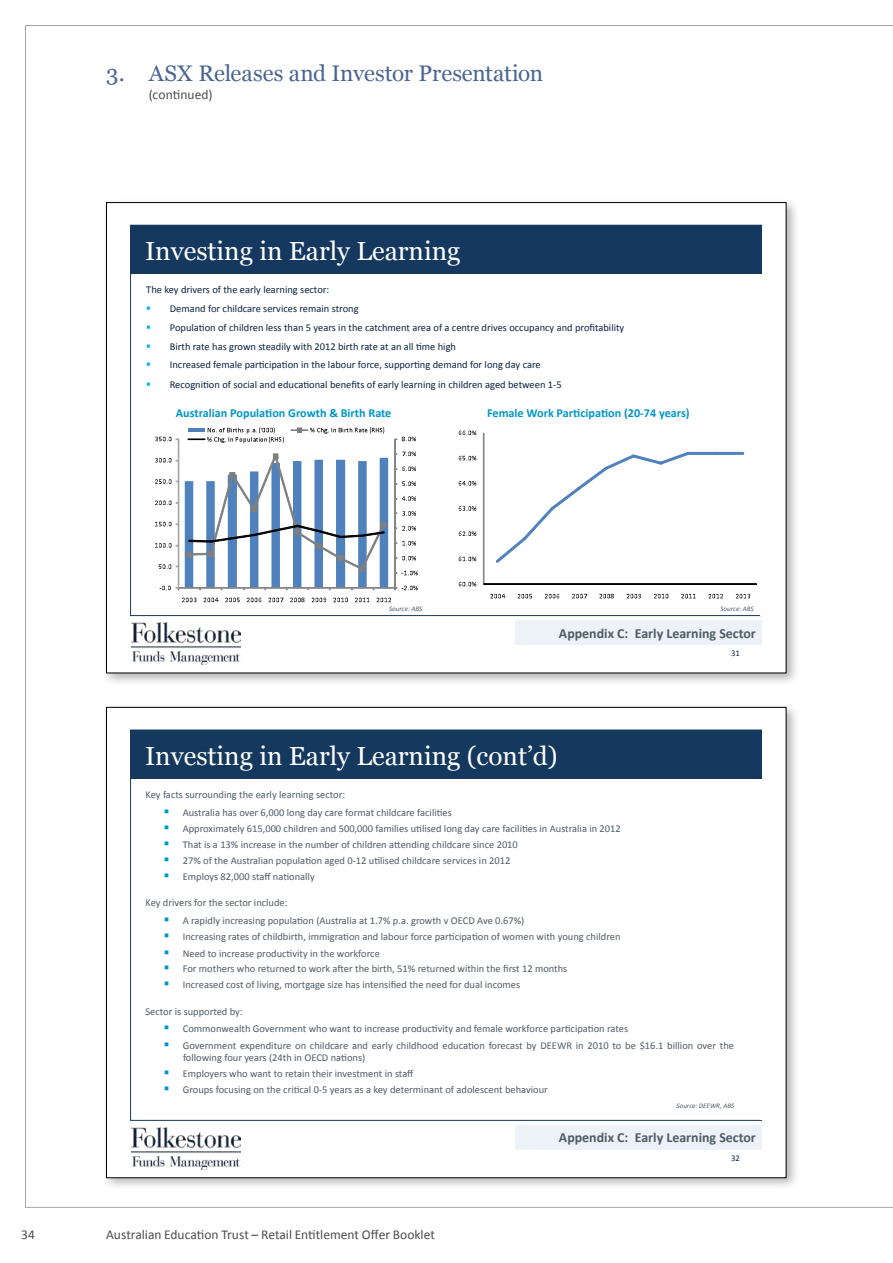
<style>
.page{position:relative;width:893px;height:1263px;background:#fff}
.page>*{position:absolute;margin:0;border:0;box-sizing:border-box;transform-origin:0 0}
.t1{font:26.1px "Georgia";color:#fff}
.t2{font:22.5px "Georgia";letter-spacing:-.005em;color:#4b6590}
.t3{font:700 13.95px "Calibri";color:#4f5c67}
.t4{font:13.5px "Calibri";color:#4d4d4f}
.t5{font:700 12.15px "Calibri";color:#0095c8}
.t6{font:10.5px/12.1px "Calibri";color:#4f5c67}
.t7{font:10.5px "Calibri";color:#0c2340}
.t8{font:8.7px "Calibri";color:#11294b}
.t9{font:italic 6.9px "Calibri";color:#4f5c67}
.s1{color:#00b0f0}
.s2{color:#0095c8}
</style>
<div class="page">
<div style="left:102px;top:702px;width:698px;height:489px;background:#000;opacity:.3"></div>
<div style="left:106px;top:707px;width:680px;height:471px;background:#fff"></div>
<div style="left:131px;top:730px;width:631px;height:49px;background:#14385e"></div>
<img style="left:131px;top:1128px;width:109px;height:42px">
<div style="left:515px;top:1125px;width:247px;height:25px;background:#ecf2f7"></div>
<div style="left:102px;top:198px;width:698px;height:488px;background:#000;opacity:.3"></div>
<div style="left:106px;top:203px;width:680px;height:470px;background:#fff"></div>
<div style="left:131px;top:225px;width:631px;height:49px;background:#14385e"></div>
<img style="left:131px;top:623px;width:109px;height:42px">
<div style="left:394px;top:439px;width:2px;height:149px;border:1px solid #868686"></div>
<hr style="left:179px;top:588px;width:216px;height:1px;background:#868686">
<div style="left:178px;top:587px;width:217px;height:1px;border:1px solid #868686"></div>
<div style="left:178px;top:439px;width:1px;height:149px;border:1px solid #a6a6a6"></div>
<svg style="left:185px;top:453px;width:203px;height:137px"></svg>
<svg style="left:394px;top:586px;width:24px;height:4px"></svg>
<svg style="left:395px;top:571px;width:23px;height:4px"></svg>
<svg style="left:395px;top:556px;width:21px;height:4px"></svg>
<svg style="left:395px;top:541px;width:21px;height:4px"></svg>
<svg style="left:395px;top:526px;width:21px;height:5px"></svg>
<svg style="left:395px;top:511px;width:21px;height:5px"></svg>
<svg style="left:395px;top:496px;width:21px;height:5px"></svg>
<svg style="left:395px;top:481px;width:21px;height:5px"></svg>
<svg style="left:395px;top:466px;width:21px;height:5px"></svg>
<svg style="left:395px;top:452px;width:21px;height:4px"></svg>
<svg style="left:395px;top:437px;width:21px;height:4px"></svg>
<svg style="left:182px;top:598px;width:14px;height:4px"></svg>
<svg style="left:204px;top:598px;width:15px;height:4px"></svg>
<svg style="left:225px;top:598px;width:15px;height:4px"></svg>
<svg style="left:247px;top:598px;width:14px;height:4px"></svg>
<svg style="left:269px;top:598px;width:15px;height:4px"></svg>
<svg style="left:290px;top:598px;width:14px;height:4px"></svg>
<svg style="left:312px;top:598px;width:14px;height:4px"></svg>
<svg style="left:333px;top:598px;width:15px;height:4px"></svg>
<svg style="left:355px;top:598px;width:14px;height:4px"></svg>
<svg style="left:377px;top:598px;width:14px;height:4px"></svg>
<svg style="left:160px;top:586px;width:19px;height:4px"></svg>
<svg style="left:159px;top:564px;width:20px;height:5px"></svg>
<svg style="left:155px;top:543px;width:24px;height:5px"></svg>
<svg style="left:155px;top:522px;width:24px;height:4px"></svg>
<svg style="left:155px;top:500px;width:24px;height:5px"></svg>
<svg style="left:155px;top:479px;width:24px;height:5px"></svg>
<svg style="left:155px;top:458px;width:24px;height:4px"></svg>
<svg style="left:155px;top:437px;width:24px;height:4px"></svg>
<svg style="left:290px;top:427px;width:94px;height:7px"></svg>
<svg style="left:187px;top:427px;width:97px;height:16px"></svg>
<div style="left:515px;top:620px;width:247px;height:25px;background:#ecf2f7"></div>
<div style="left:483px;top:433px;width:1px;height:151px;border:1px solid #868686"></div>
<div style="left:483px;top:583px;width:274px;height:2px;border:1px solid #000"></div>
<svg style="left:496px;top:451px;width:193px;height:112px"></svg>
<div style="left:687px;top:452px;width:30px;height:3px;border:1px solid #4f81bd"></div>
<div style="left:714px;top:452px;width:30px;height:3px;border:1px solid #4f81bd"></div>
<svg style="left:459px;top:582px;width:17px;height:4px"></svg>
<svg style="left:459px;top:557px;width:17px;height:4px"></svg>
<svg style="left:459px;top:531px;width:17px;height:5px"></svg>
<svg style="left:459px;top:506px;width:17px;height:5px"></svg>
<svg style="left:459px;top:481px;width:17px;height:5px"></svg>
<svg style="left:459px;top:456px;width:17px;height:4px"></svg>
<svg style="left:459px;top:431px;width:17px;height:4px"></svg>
<svg style="left:490px;top:594px;width:15px;height:4px"></svg>
<svg style="left:518px;top:594px;width:14px;height:4px"></svg>
<svg style="left:545px;top:594px;width:14px;height:4px"></svg>
<svg style="left:572px;top:594px;width:15px;height:4px"></svg>
<svg style="left:599px;top:594px;width:15px;height:4px"></svg>
<svg style="left:627px;top:594px;width:14px;height:4px"></svg>
<svg style="left:654px;top:594px;width:14px;height:4px"></svg>
<svg style="left:681px;top:594px;width:15px;height:4px"></svg>
<svg style="left:709px;top:594px;width:14px;height:4px"></svg>
<svg style="left:736px;top:594px;width:14px;height:4px"></svg>
<h2 class="t2" style="left:106px;top:57px;width:438px">3. ASX Releases and Investor Presentation</h2>
<p class="t4" style="left:149px;top:86px;width:65px">(continued)</p>
<h1 class="t1" style="left:145px;top:232px;width:317px">Investing in Early Learning</h1>
<p class="t7" style="left:146px;top:283px;width:185px">The key drivers of the early learning sector:</p>
<p class="t7" style="left:146px;top:302px;width:214px"><span class="s1">▪</span> Demand for childcare services remain strong</p>
<p class="t7" style="left:146px;top:321px;width:480px"><span class="s1">▪</span> Popula'on of children less than 5 years in the catchment area of a centre drives occupancy and profitability</p>
<p class="t7" style="left:146px;top:340px;width:311px"><span class="s1">▪</span> Birth rate has grown steadily with 2012 birth rate at an all 'me high</p>
<p class="t7" style="left:146px;top:358px;width:396px"><span class="s1">▪</span> Increased female par'cipa'on in the labour force, suppor'ng demand for long day care</p>
<p class="t7" style="left:146px;top:378px;width:417px"><span class="s1">▪</span> Recogni'on of social and educa'onal benefits of early learning in children aged between 1--‐5</p>
<p class="t5" style="left:176px;top:406px;width:217px">Australian Popula2on Growth &amp; Birth Rate</p>
<p class="t5" style="left:487px;top:406px;width:204px">Female Work Par2cipa2on (20--‐74 years)</p>
<p class="t9" style="left:389px;top:604px;width:35px">Source: ABS</p>
<p class="t9" style="left:720px;top:604px;width:35px">Source: ABS</p>
<h3 class="t3" style="left:559px;top:624px;width:199px">Appendix C: Early Learning Sector</h3>
<p class="t8" style="left:731px;top:648px;width:10px">31</p>
<h1 class="t1" style="left:145px;top:737px;width:414px">Investing in Early Learning (cont’d)</h1>
<p class="t6" style="left:146px;top:788px;width:201px">Key facts surrounding the early learning sector:</p>
<p class="t6" style="left:164px;top:805px;width:290px"><span class="s2">▪</span> Australia has over 6,000 long day care format childcare facili'es</p>
<p class="t6" style="left:164px;top:822px;width:458px"><span class="s2">▪</span> Approximately 615,000 children and 500,000 families u'lised long day care facili'es in Australia in 2012</p>
<p class="t6" style="left:164px;top:838px;width:356px"><span class="s2">▪</span> That is a 13% increase in the number of children a^ending childcare since 2010</p>
<p class="t6" style="left:164px;top:854px;width:348px"><span class="s2">▪</span> 27% of the Australian popula'on aged 0--‐12 u'lised childcare services in 2012</p>
<p class="t6" style="left:164px;top:870px;width:152px"><span class="s2">▪</span> Employs 82,000 staff na'onally</p>
<p class="t6" style="left:146px;top:896px;width:144px">Key drivers for the sector include:</p>
<p class="t6" style="left:164px;top:914px;width:362px"><span class="s2">▪</span> A rapidly increasing popula'on (Australia at 1.7% p.a. growth v OECD Ave 0.67%)</p>
<p class="t6" style="left:164px;top:930px;width:458px"><span class="s2">▪</span> Increasing rates of childbirth, immigra'on and labour force par'cipa'on of women with young children</p>
<p class="t6" style="left:164px;top:946px;width:218px"><span class="s2">▪</span> Need to increase produc'vity in the workforce</p>
<p class="t6" style="left:164px;top:962px;width:405px"><span class="s2">▪</span> For mothers who returned to work ayer the birth, 51% returned within the first 12 months</p>
<p class="t6" style="left:164px;top:978px;width:358px"><span class="s2">▪</span> Increased cost of living, mortgage size has intensified the need for dual incomes</p>
<p class="t6" style="left:146px;top:1005px;width:99px">Sector is supported by:</p>
<p class="t6" style="left:164px;top:1022px;width:466px"><span class="s2">▪</span> Commonwealth Government who want to increase produc'vity and female workforce par'cipa'on rates</p>
<p class="t6" style="left:183px;top:1039px;width:553px;text-indent:-19px"><span class="s2">▪</span> Government expenditure on childcare and early childhood educa'on forecast by DEEWR in 2010 to be $16.1 billion over the following four years (24th in OECD na'ons)</p>
<p class="t6" style="left:164px;top:1067px;width:251px"><span class="s2">▪</span> Employers who want to retain their investment in staff</p>
<p class="t6" style="left:164px;top:1083px;width:386px"><span class="s2">▪</span> Groups focusing on the cri'cal 0--‐5 years as a key determinant of adolescent behaviour</p>
<p class="t9" style="left:677px;top:1102px;width:59px">Source: DEEWR, ABS</p>
<h3 class="t3" style="left:559px;top:1129px;width:199px">Appendix C: Early Learning Sector</h3>
<p class="t4" style="left:21px;top:1226px;width:15px">34</p>
<p class="t4" style="left:106px;top:1226px;width:330px">Australian Education Trust – Retail Entitlement Offer Booklet</p>
<p class="t8" style="left:731px;top:1153px;width:10px">32</p>
</div>
